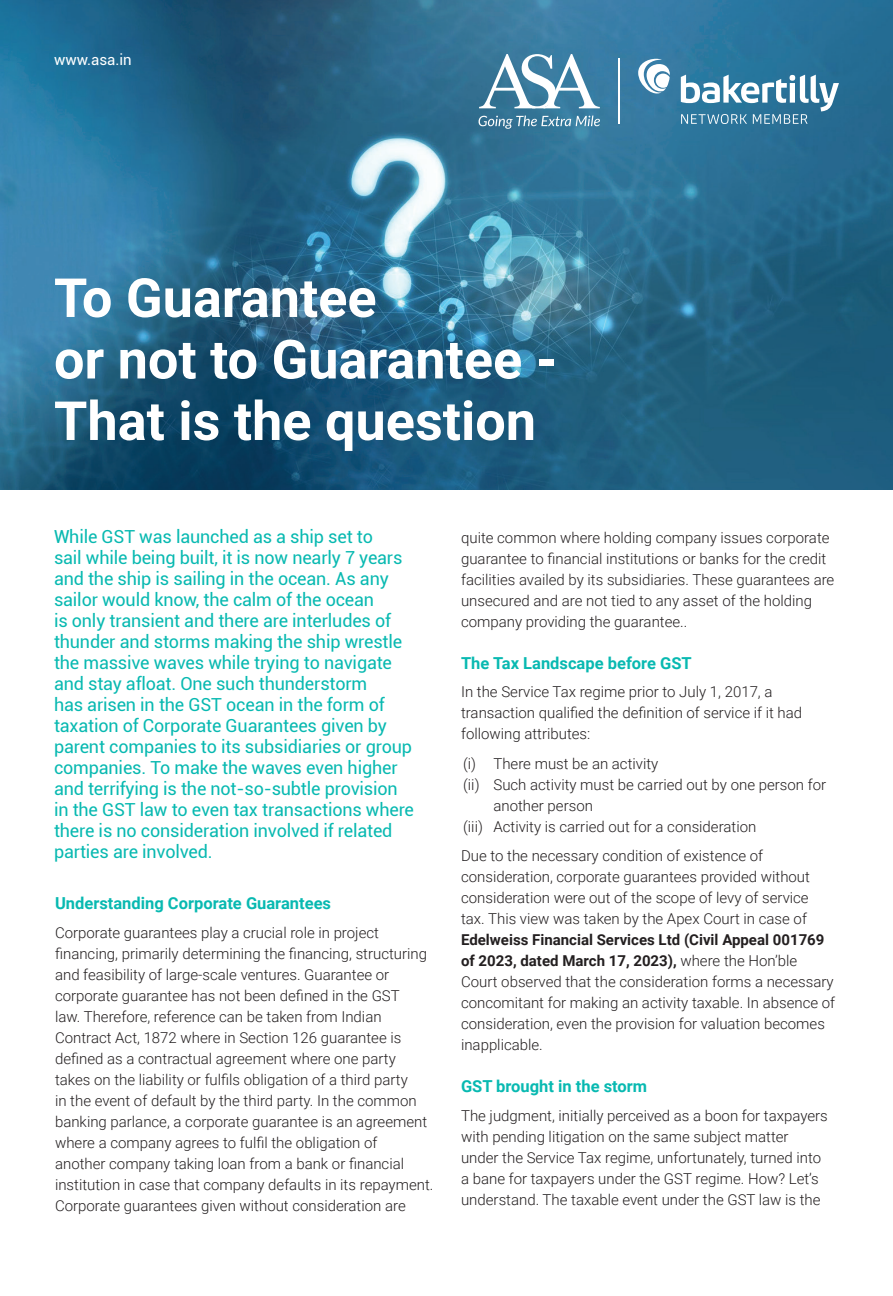
<style>
.page{position:relative;width:893px;height:1296px;background:#fff}
.page>*{position:absolute;margin:0;border:0;box-sizing:border-box;transform-origin:0 0}
.t1{font:700 54px/61.5px "Roboto";color:#fff}
.t2{font:18px/21px "Roboto";letter-spacing:-.01em;color:#08b9b1}
.t3{font:700 16.5px "Roboto";color:#08b9b1}
.t4{font:300 15px/21px "Roboto";color:#231f20}
.t5{font:15px "Roboto";color:#fff}
.s1{font-weight:700}
</style>
<div class="page">
<img style="left:0;top:0;width:893px;height:490px">
<svg style="left:681px;top:75px;width:158px;height:49px"></svg>
<svg style="left:638px;top:59px;width:32px;height:35px"></svg>
<hr style="left:618px;top:58px;width:2px;height:66px;background:#fff">
<svg style="left:478px;top:116px;width:122px;height:13px;background:#6194af"></svg>
<svg style="left:479px;top:54px;width:121px;height:54px"></svg>
<p class="t5" style="left:54px;top:49px;width:79px">www.asa.in</p>
<h1 class="t1" style="left:54px;top:265px;width:504px">To Guarantee<br>or not to Guarantee -<br>That is the question</h1>
<p class="t2" style="left:54px;top:525px;width:362px">While GST was launched as a ship set to<br>sail while being built, it is now nearly 7 years and the ship is sailing in the ocean. As any sailor would know, the calm of the ocean<br>is only transient and there are interludes of thunder and storms making the ship wrestle the massive waves while trying to navigate and stay afloat. One such thunderstorm<br>has arisen in the GST ocean in the form of taxation of Corporate Guarantees given by parent companies to its subsidiaries or group companies. To make the waves even higher and terrifying is the not-so-subtle provision in the GST law to even tax transactions where there is no consideration involved if related parties are involved.</p>
<p class="t3" style="left:55px;top:892px;width:278px">Understanding Corporate Guarantees</p>
<p class="t4" style="left:55px;top:921px;width:380px">Corporate guarantees play a crucial role in project financing, primarily determining the financing, structuring and feasibility of large-scale ventures. Guarantee or corporate guarantee has not been defined in the GST<br>law. Therefore, reference can be taken from Indian Contract Act, 1872 where in Section 126 guarantee is defined as a contractual agreement where one party takes on the liability or fulfils obligation of a third party<br>in the event of default by the third party. In the common banking parlance, a corporate guarantee is an agreement where a company agrees to fulfil the obligation of<br>another company taking loan from a bank or financial institution in case that company defaults in its repayment.<br>Corporate guarantees given without consideration are</p>
<p class="t4" style="left:461px;top:526px;width:375px">quite common where holding company issues corporate guarantee to financial institutions or banks for the credit facilities availed by its subsidiaries. These guarantees are unsecured and are not tied to any asset of the holding company providing the guarantee..</p>
<p class="t3" style="left:461px;top:651px;width:232px">The Tax Landscape before GST</p>
<p class="t4" style="left:461px;top:681px;width:343px">In the Service Tax regime prior to July 1, 2017, a transaction qualified the definition of service if it had following attributes:</p>
<p class="t4" style="left:463px;top:752px;width:197px">(i) There must be an activity</p>
<p class="t4" style="left:463px;top:773px;width:364px">(ii) Such activity must be carried out by one person for</p>
<p class="t4" style="left:493px;top:794px;width:101px">another person</p>
<p class="t4" style="left:463px;top:815px;width:295px">(iii) Activity is carried out for a consideration</p>
<p class="t4" style="left:461px;top:845px;width:350px">Due to the necessary condition of existence of consideration, corporate guarantees provided without consideration were out of the scope of levy of service tax. This view was taken by the Apex Court in case of</p>
<p class="t4" style="left:461px;top:929px;width:376px"><span class="s1">Edelweiss Financial Services Ltd (Civil Appeal 001769 of 2023, dated March 17, 2023),</span> where the Hon’ble Court observed that the consideration forms a necessary concomitant for making an activity taxable. In absence of consideration, even the provision for valuation becomes inapplicable.</p>
<p class="t3" style="left:461px;top:1075px;width:188px">GST brought in the storm</p>
<p class="t4" style="left:461px;top:1105px;width:368px">The judgment, initially perceived as a boon for taxpayers with pending litigation on the same subject matter under the Service Tax regime, unfortunately, turned into a bane for taxpayers under the GST regime. How? Let’s understand. The taxable event under the GST law is the</p>
</div>
